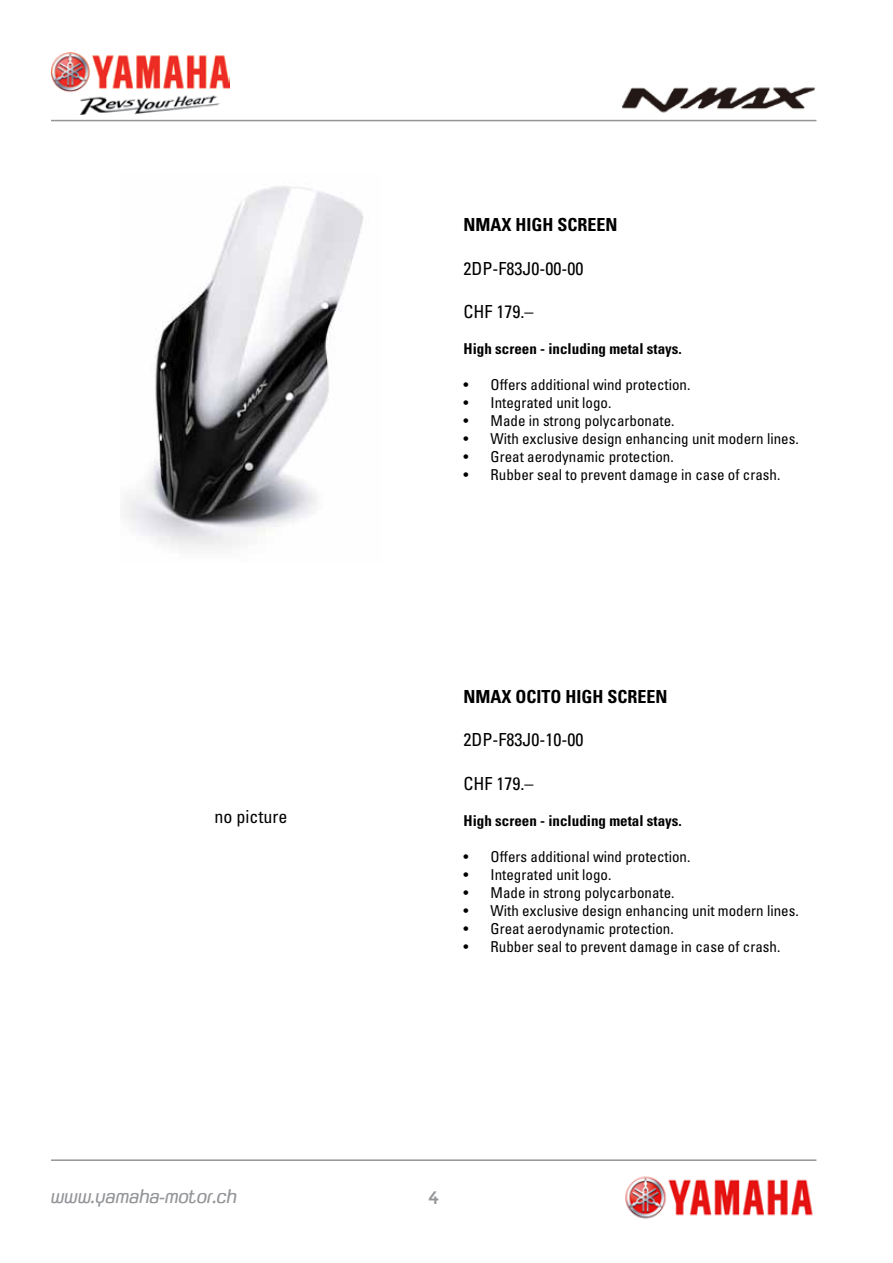
<style>
.page{position:relative;width:893px;height:1263px;background:#fff}
.page>*{position:absolute;margin:0;border:0;box-sizing:border-box;transform-origin:0 0}
.t1{font:condensed 18px "Univers LT Std";color:#000}
.t2{font:700 condensed 18px "Univers LT Std";color:#000}
.t3{font:italic 300 18px "GFT Yamaha Motor";color:#939598}
.t4{font:18px "GFT Yamaha Motor";color:#939598}
.t5{font:condensed 15px "Univers LT Std";color:#000}
.t6{font:700 condensed 15px "Univers LT Std";color:#000}
</style>
<div class="page">
<hr style="left:51px;top:1159px;width:765px;height:2px;background:#939598">
<img style="left:625px;top:1176px;width:188px;height:43px">
<img style="left:51px;top:53px;width:179px;height:62px">
<hr style="left:51px;top:120px;width:765px;height:1px;background:#939598">
<img style="left:621px;top:87px;width:195px;height:26px">
<img style="left:124px;top:186px;width:240px;height:362px">
<p class="t1" style="left:215px;top:806px;width:74px">no picture</p>
<p class="t2" style="left:463px;top:214px;width:156px">NMAX HIGH SCREEN</p>
<p class="t1" style="left:463px;top:257px;width:121px">2DP-F83J0-00-00</p>
<p class="t1" style="left:463px;top:300px;width:71px">CHF 179.–</p>
<p class="t6" style="left:463px;top:339px;width:220px">High screen - including metal stays.</p>
<p class="t5" style="left:463px;top:375px;width:228px">• Offers additional wind protection.</p>
<p class="t5" style="left:463px;top:393px;width:149px">• Integrated unit logo.</p>
<p class="t5" style="left:463px;top:411px;width:213px">• Made in strong polycarbonate.</p>
<p class="t5" style="left:463px;top:429px;width:337px">• With exclusive design enhancing unit modern lines.</p>
<p class="t5" style="left:463px;top:447px;width:212px">• Great aerodynamic protection.</p>
<p class="t5" style="left:463px;top:465px;width:318px">• Rubber seal to prevent damage in case of crash.</p>
<p class="t2" style="left:463px;top:686px;width:206px">NMAX OCITO HIGH SCREEN</p>
<p class="t1" style="left:463px;top:729px;width:121px">2DP-F83J0-10-00</p>
<p class="t1" style="left:463px;top:772px;width:71px">CHF 179.–</p>
<p class="t6" style="left:463px;top:811px;width:220px">High screen - including metal stays.</p>
<p class="t5" style="left:463px;top:847px;width:228px">• Offers additional wind protection.</p>
<p class="t5" style="left:463px;top:865px;width:149px">• Integrated unit logo.</p>
<p class="t5" style="left:463px;top:883px;width:213px">• Made in strong polycarbonate.</p>
<p class="t5" style="left:463px;top:901px;width:337px">• With exclusive design enhancing unit modern lines.</p>
<p class="t5" style="left:463px;top:919px;width:212px">• Great aerodynamic protection.</p>
<p class="t5" style="left:463px;top:937px;width:318px">• Rubber seal to prevent damage in case of crash.</p>
<p class="t3" style="left:51px;top:1186px;width:187px">www.yamaha-motor.ch</p>
<p class="t4" style="left:428px;top:1186px;width:12px">4</p>
</div>
